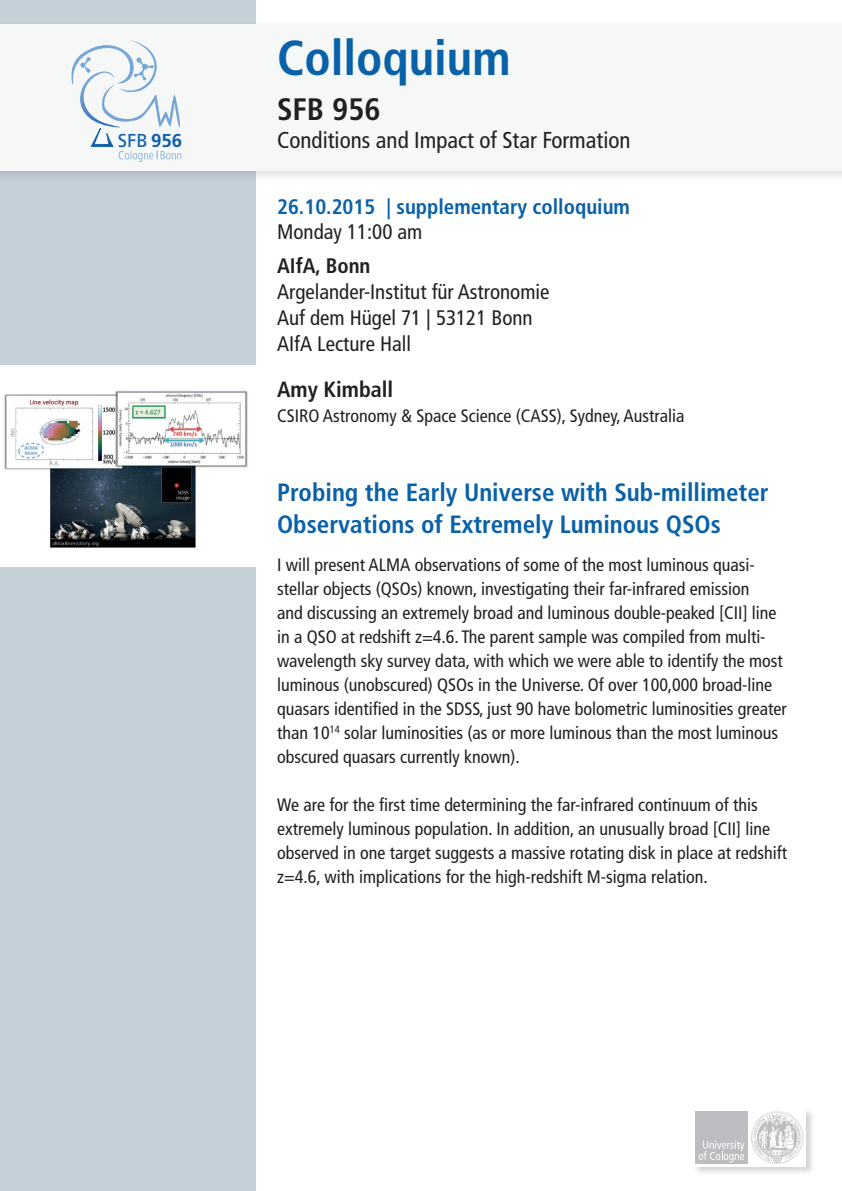
<style>
.page{position:relative;width:842px;height:1191px;background:#fff}
.page>*{position:absolute;margin:0;border:0;box-sizing:border-box;transform-origin:0 0}
.t1{font:700 condensed 49px "Frutiger LT";color:#0961a8}
.t2{font:700 condensed 31px "Frutiger LT";color:#231f20}
.t3{font:700 condensed 25px/32px "Frutiger LT";color:#0961a8}
.t4{font:condensed 23px "Frutiger LT";color:#231f20}
.t5{font:700 condensed 22px "Frutiger LT";color:#231f20}
.t6{font:condensed 21px/26.2px "Frutiger LT";color:#231f20}
.t7{font:700 condensed 21px "Frutiger LT";color:#0961a8}
.t8{font:700 condensed 21px "Frutiger LT";color:#231f20}
.t9{font:18.7px "Frutiger LT";color:#1161ac}
.t10{font:condensed 18px/24px "Frutiger LT";color:#231f20}
.s1{font-weight:700}
</style>
<div class="page">
<div style="left:0;top:0;width:256px;height:1191px;background:#c4d1d9"></div>
<div style="left:0;top:19px;width:842px;height:164px;background:#231f20;opacity:.15"></div>
<div style="left:0;top:24px;width:842px;height:146px;background:#f6f8f8"></div>
<div style="left:692px;top:1107px;width:123px;height:68px;background:#231f20;opacity:.2"></div>
<div style="left:693px;top:1108px;width:113px;height:58px;background:#fff"></div>
<div style="left:696px;top:1111px;width:52px;height:53px;background:#bcbdc0"></div>
<svg style="left:751px;top:1111px;width:52px;height:53px"></svg>
<svg style="left:698px;top:1140px;width:46px;height:22px"></svg>
<svg style="left:71px;top:40px;width:110px;height:122px"></svg>
<div style="left:0;top:366px;width:256px;height:201px;background:#fff"></div>
<img style="left:4px;top:390px;width:244px;height:158px">
<p class="t9" style="left:118px;top:129px;width:66px">SFB <span class="s1">956</span></p>
<h1 class="t1" style="left:277px;top:29px;width:235px">Colloquium</h1>
<h2 class="t2" style="left:277px;top:90px;width:105px">SFB 956</h2>
<p class="t4" style="left:277px;top:126px;width:355px">Conditions and Impact of Star Formation</p>
<p class="t7" style="left:277px;top:194px;width:354px">26.10.2015 | supplementary colloquium</p>
<p class="t6" style="left:277px;top:218px;width:147px">Monday 11:00 am</p>
<p class="t8" style="left:277px;top:253px;width:95px">AIfA, Bonn</p>
<p class="t6" style="left:277px;top:278px;width:274px">Argelander-Institut für Astronomie<br>Auf dem Hügel 71 | 53121 Bonn<br>AIfA Lecture Hall</p>
<p class="t5" style="left:277px;top:376px;width:118px">Amy Kimball</p>
<p class="t10" style="left:277px;top:403px;width:409px">CSIRO Astronomy &amp; Space Science (CASS), Sydney, Australia</p>
<h3 class="t3" style="left:277px;top:476px;width:493px">Probing the Early Universe with Sub-millimeter<br>Observations of Extremely Luminous QSOs</h3>
<p class="t10" style="left:277px;top:553px;width:511px">I will present ALMA observations of some of the most luminous quasi&shy;stellar objects (QSOs) known, investigating their far-infrared emission<br>and discussing an extremely broad and luminous double-peaked [CII] line in a QSO at redshift z=4.6. The parent sample was compiled from multi&shy;wavelength sky survey data, with which we were able to identify the most luminous (unobscured) QSOs in the Universe. Of over 100,000 broad-line quasars identified in the SDSS, just 90 have bolometric luminosities greater than 10<sup>14</sup> solar luminosities (as or more luminous than the most luminous obscured quasars currently known).</p>
<p class="t10" style="left:277px;top:793px;width:511px">We are for the first time determining the far-infrared continuum of this extremely luminous population. In addition, an unusually broad [CII] line observed in one target suggests a massive rotating disk in place at redshift z=4.6, with implications for the high-redshift M-sigma relation.</p>
</div>
